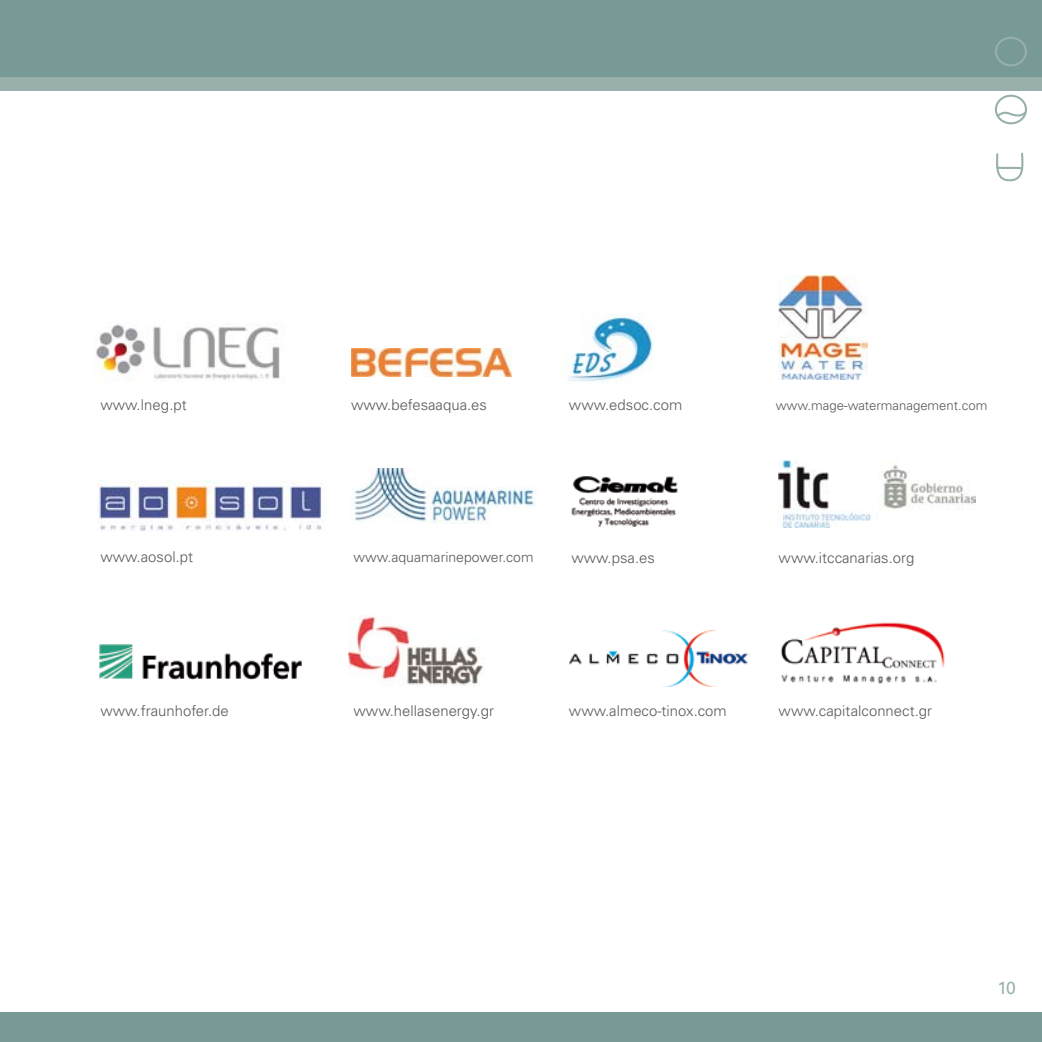
<style>
.page{position:relative;width:1042px;height:1042px;background:#fff}
.page>*{position:absolute;margin:0;border:0;box-sizing:border-box;transform-origin:0 0}
.t1{font:17.5px "Univers LT Std";color:#99afac}
.t2{font:300 14.88px "Univers LT Std";color:#58585a}
.t3{font:300 14px "Univers LT Std";color:#58585a}
.t4{font:300 13.12px "Univers LT Std";color:#58585a}
</style>
<div class="page">
<img style="left:98px;top:480px;width:224px;height:51px">
<img style="left:353px;top:469px;width:183px;height:54px">
<img style="left:781px;top:622px;width:164px;height:62px">
<img style="left:778px;top:460px;width:197px;height:67px">
<img style="left:569px;top:631px;width:180px;height:55px">
<img style="left:99px;top:644px;width:203px;height:35px">
<img style="left:94px;top:324px;width:186px;height:58px">
<img style="left:569px;top:315px;width:85px;height:66px">
<img style="left:348px;top:616px;width:136px;height:69px">
<img style="left:571px;top:476px;width:107px;height:51px">
<img style="left:778px;top:276px;width:89px;height:104px">
<img style="left:351px;top:348px;width:160px;height:28px">
<div style="left:0;top:1012px;width:1042px;height:30px;background:#789a96"></div>
<div style="left:0;top:63px;width:1042px;height:28px;background:#99afac"></div>
<div style="left:0;top:0;width:1042px;height:76px;background:#789a96"></div>
<div style="left:995px;top:37px;width:32px;height:29px;border:2px solid #99afac;border-radius:50%"></div>
<div style="left:995px;top:95px;width:32px;height:29px;border:2px solid #99afac;border-radius:50%"></div>
<svg style="left:995px;top:110px;width:32px;height:8px"></svg>
<svg style="left:996px;top:152px;width:28px;height:29px"></svg>
<p class="t2" style="left:100px;top:395px;width:88px">www.lneg.pt</p>
<p class="t2" style="left:351px;top:395px;width:137px">www.befesaaqua.es</p>
<p class="t2" style="left:569px;top:395px;width:115px">www.edsoc.com</p>
<p class="t4" style="left:776px;top:397px;width:213px">www.mage-watermanagement.com</p>
<p class="t2" style="left:100px;top:548px;width:94px">www.aosol.pt</p>
<p class="t2" style="left:100px;top:702px;width:130px">www.fraunhofer.de</p>
<p class="t3" style="left:353px;top:549px;width:181px">www.aquamarinepower.com</p>
<p class="t2" style="left:571px;top:549px;width:85px">www.psa.es</p>
<p class="t2" style="left:778px;top:549px;width:137px">www.itccanarias.org</p>
<p class="t2" style="left:353px;top:702px;width:142px">www.hellasenergy.gr</p>
<p class="t2" style="left:569px;top:702px;width:159px">www.almeco-tinox.com</p>
<p class="t2" style="left:778px;top:702px;width:155px">www.capitalconnect.gr</p>
<p class="t1" style="left:997px;top:977px;width:20px">10</p>
</div>
